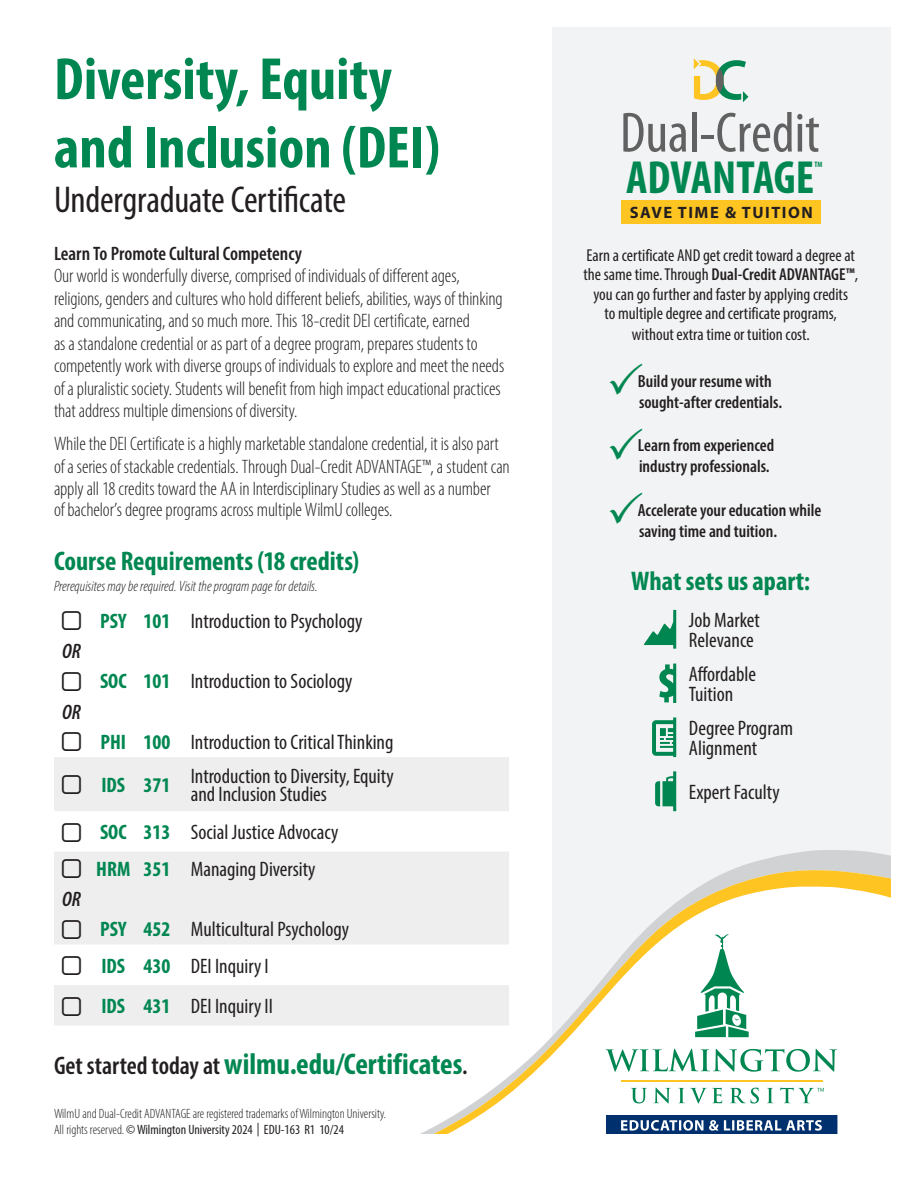
<style>
.page{position:relative;width:918px;height:1188px;background:#fff}
.page>*{position:absolute;margin:0;border:0;box-sizing:border-box;transform-origin:0 0}
.t1{font:700 condensed 60px/68.4px "Myriad Pro";color:#008751}
.t2{font:condensed 57.15px "Myriad Pro";color:#616161}
.t3{font:700 condensed 46.65px "Myriad Pro";color:#008751}
.t4{font:condensed 37.5px "Myriad Pro";letter-spacing:-.01em;color:#231f20}
.Course_List{font:700 condensed 30px "Myriad Pro";color:#008751}
.Body_Copy{font:700 condensed 27px "Myriad Pro";color:#008751}
.CL_Name{font:700 condensed 27px "Myriad Pro";color:#008751}
.Course_List-2{font:condensed 21px/19.5px "Myriad Pro";color:#231f20}
.Course_List-3{font:700 condensed 21px "Myriad Pro";color:#008751}
.Course_List-4{font:italic 600 condensed 21px "Myriad Pro";color:#231f20}
.Body_Copy-2{font:300 condensed 19.5px/22.5px "Myriad Pro";letter-spacing:-.01em;color:#231f20}
.Body_Copy-3{font:600 condensed 17.55px/21px "Myriad Pro";color:#231f20}
.Body_Copy-4{font:condensed 17.25px/19.8px "Myriad Pro";color:#231f20;text-align:center}
.t5{font:700 16.5px "Myriad Pro";letter-spacing:.09em;color:#231f20}
.Body_Copy-5{font:italic 300 condensed 15px "Myriad Pro";color:#231f20}
.Note{font:300 condensed 13.5px/16.2px "Myriad Pro";color:#231f20}
.t6{font:700 condensed 7.8px "Myriad Pro";color:#008751}
.s1{font-weight:600}
.s2{font-weight:600;font-size:25.5px;color:#231f20}
.s3{font-weight:400}
</style>
<div class="page">
<div style="left:552px;top:27px;width:339px;height:822px;background:#f2f3f4"></div>
<div style="left:621px;top:201px;width:200px;height:23px;background:#fec422"></div>
<svg style="left:694px;top:58px;width:54px;height:44px"></svg>
<svg style="left:644px;top:610px;width:32px;height:39px"></svg>
<svg style="left:659px;top:664px;width:17px;height:39px"></svg>
<svg style="left:652px;top:717px;width:24px;height:40px"></svg>
<svg style="left:655px;top:771px;width:21px;height:40px"></svg>
<svg style="left:420px;top:849px;width:471px;height:285px;fill:#f2f3f4"></svg>
<svg style="left:434px;top:867px;width:457px;height:267px"></svg>
<svg style="left:54px;top:757px;width:455px;height:269px;fill:#eeeeef"></svg>
<svg style="left:610px;top:363px;width:32px;height:32px"></svg>
<svg style="left:610px;top:427px;width:32px;height:32px"></svg>
<svg style="left:610px;top:492px;width:32px;height:32px"></svg>
<svg style="left:62px;top:775px;width:19px;height:19px"></svg>
<svg style="left:62px;top:822px;width:19px;height:20px"></svg>
<svg style="left:62px;top:859px;width:19px;height:19px"></svg>
<svg style="left:62px;top:919px;width:19px;height:20px"></svg>
<svg style="left:62px;top:956px;width:19px;height:19px"></svg>
<svg style="left:62px;top:996px;width:19px;height:20px"></svg>
<p class="t1" style="left:54px;top:44px;width:388px">Diversity, Equity and Inclusion (DEI)</p>
<p class="t4" style="left:54px;top:177px;width:294px">Undergraduate Certificate</p>
<p class="Body_Copy-2" style="left:54px;top:242px;width:452px"><span class="s1">Learn To Promote Cultural Competency<br></span>Our world is wonderfully diverse, comprised of individuals of different ages, religions, genders and cultures who hold different beliefs, abilities, ways of thinking and communicating, and so much more. This 18-credit DEI certificate, earned<br>as a standalone credential or as part of a degree program, prepares students to competently work with diverse groups of individuals to explore and meet the needs of a pluralistic society. Students will benefit from high impact educational practices that address multiple dimensions of diversity.</p>
<p class="Body_Copy-2" style="left:54px;top:433px;width:457px;line-height:22px">While the DEI Certificate is a highly marketable standalone credential, it is also part of a series of stackable credentials. Through Dual-Credit ADVANTAGE™, a student can apply all 18 credits toward the AA in Interdisciplinary Studies as well as a number<br>of bachelor’s degree programs across multiple WilmU colleges.</p>
<p class="Body_Copy" style="left:54px;top:544px;width:307px">Course Requirements (18 credits)</p>
<p class="Body_Copy-5" style="left:54px;top:577px;width:265px">Prerequisites may be required. Visit the program page for details.</p>
<p class="Course_List-3" style="left:100px;top:608px;width:28px">PSY</p>
<p class="Course_List-3" style="left:144px;top:608px;width:28px">101</p>
<p class="Course_List-2" style="left:191px;top:611px;width:173px">Introduction to Psychology</p>
<p class="Course_List-4" style="left:62px;top:638px;width:20px">OR</p>
<p class="Course_List-3" style="left:100px;top:668px;width:28px">SOC</p>
<p class="Course_List-3" style="left:144px;top:668px;width:28px">101</p>
<p class="Course_List-2" style="left:191px;top:671px;width:163px">Introduction to Sociology</p>
<p class="Course_List-4" style="left:62px;top:699px;width:20px">OR</p>
<p class="Course_List-3" style="left:101px;top:729px;width:27px">PHI</p>
<p class="Course_List-3" style="left:144px;top:729px;width:28px">100</p>
<p class="Course_List-2" style="left:191px;top:732px;width:204px">Introduction to Critical Thinking</p>
<p class="Course_List-3" style="left:101px;top:772px;width:25px">IDS</p>
<p class="Course_List-3" style="left:144px;top:772px;width:28px">371</p>
<p class="Course_List-2" style="left:191px;top:767px;width:204px;line-height:18px">Introduction to Diversity, Equity and Inclusion Studies</p>
<p class="Course_List-3" style="left:100px;top:819px;width:28px">SOC</p>
<p class="Course_List-3" style="left:144px;top:819px;width:28px">313</p>
<p class="Course_List-2" style="left:191px;top:822px;width:149px">Social Justice Advocacy</p>
<p class="Course_List-3" style="left:96px;top:856px;width:36px">HRM</p>
<p class="Course_List-3" style="left:144px;top:856px;width:28px">351</p>
<p class="Course_List-2" style="left:191px;top:859px;width:126px">Managing Diversity</p>
<p class="Course_List-4" style="left:62px;top:886px;width:20px">OR</p>
<p class="Course_List-3" style="left:100px;top:916px;width:28px">PSY</p>
<p class="Course_List-3" style="left:144px;top:916px;width:28px">452</p>
<p class="Course_List-2" style="left:191px;top:919px;width:160px">Multicultural Psychology</p>
<p class="Course_List-3" style="left:101px;top:953px;width:25px">IDS</p>
<p class="Course_List-3" style="left:144px;top:953px;width:28px">430</p>
<p class="Course_List-2" style="left:191px;top:956px;width:80px">DEI Inquiry I</p>
<p class="Course_List-3" style="left:101px;top:993px;width:25px">IDS</p>
<p class="Course_List-3" style="left:144px;top:993px;width:28px">431</p>
<p class="Course_List-2" style="left:191px;top:996px;width:84px">DEI Inquiry II</p>
<p class="Course_List" style="left:54px;top:1046px;width:415px"><span class="s2">Get started today at</span> wilmu.edu/Certificates<span class="s2">.</span></p>
<p class="Note" style="left:54px;top:1105px;width:334px">WilmU and Dual-Credit ADVANTAGE are registered trademarks of Wilmington University.<br>All rights reserved. <span class="s3">© Wilmington University 2024 | EDU-163 R1 10/24</span></p>
<p class="t2" style="left:620px;top:98px;width:201px">Dual-Credit</p>
<p class="t3" style="left:626px;top:148px;width:189px">ADVANTAGE</p>
<p class="t6" style="left:815px;top:159px;width:10px">TM</p>
<p class="t5" style="left:630px;top:202px;width:184px">SAVE TIME &amp; TUITION</p>
<p class="Body_Copy-4" style="left:584px;top:245px;width:276px">Earn a certificate AND get credit toward a degree at the same time. Through <span class="s1">Dual-Credit ADVANTAGE™</span>, you can go further and faster by applying credits<br>to multiple degree and certificate programs, without extra time or tuition cost.</p>
<p class="Body_Copy-3" style="left:638px;top:370px;width:146px">Build your resume with sought-after credentials.</p>
<p class="Body_Copy-3" style="left:638px;top:435px;width:138px">Learn from experienced industry professionals.</p>
<p class="Body_Copy-3" style="left:638px;top:499px;width:185px">Accelerate your education while saving time and tuition.</p>
<p class="CL_Name" style="left:631px;top:564px;width:180px">What sets us apart:</p>
<p class="Course_List-2" style="left:689px;top:610px;width:72px">Job Market<br>Relevance</p>
<p class="Course_List-2" style="left:689px;top:664px;width:69px">Affordable<br>Tuition</p>
<p class="Course_List-2" style="left:689px;top:718px;width:106px">Degree Program<br>Alignment</p>
<p class="Course_List-2" style="left:689px;top:782px;width:92px">Expert Faculty</p>
</div>
